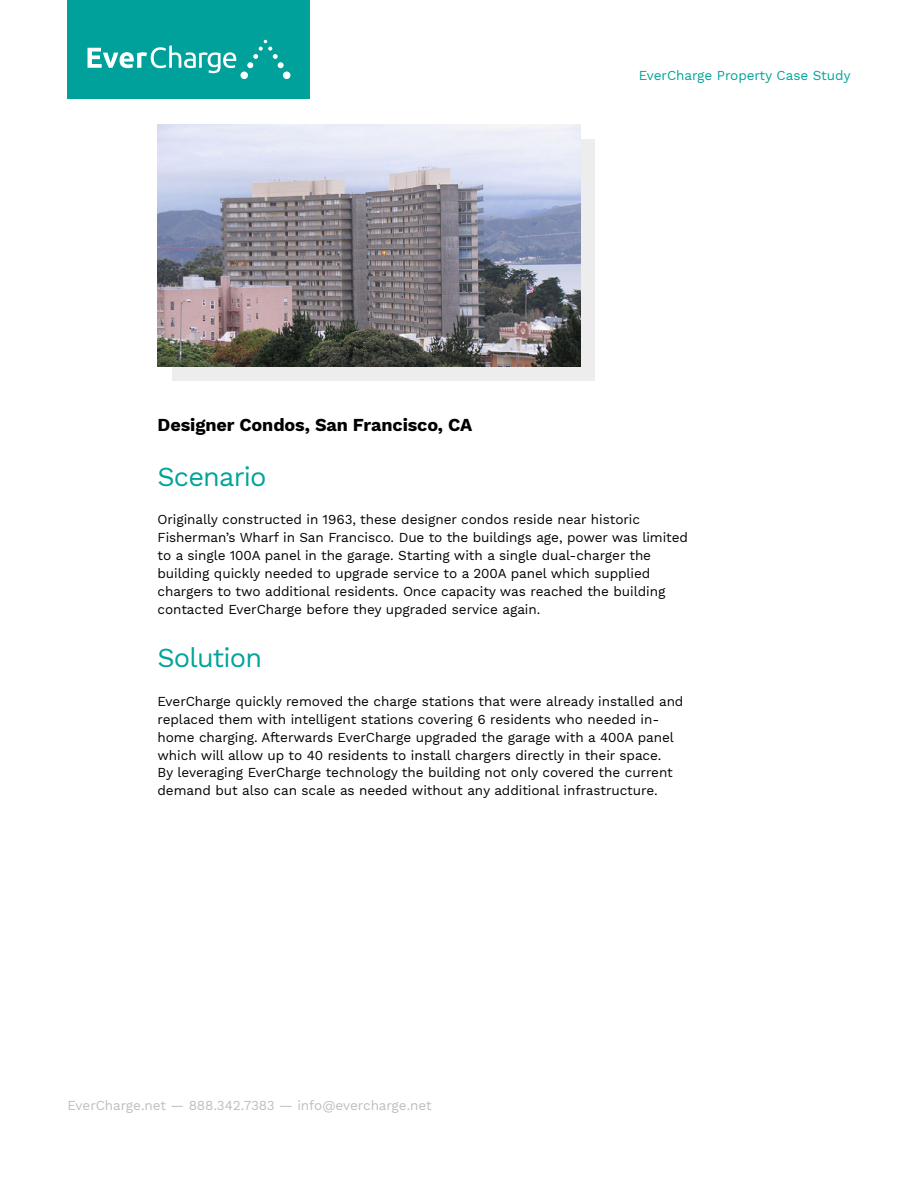
<style>
.page{position:relative;width:918px;height:1188px;background:#fff}
.page>*{position:absolute;margin:0;border:0;box-sizing:border-box;transform-origin:0 0}
.t1{font:27px "Work Sans";letter-spacing:-.03em;color:#00a49a}
.t2{font:700 18px "Work Sans";letter-spacing:-.005em;color:#000}
.t3{font:13.5px/18px "Work Sans";letter-spacing:-.005em;color:#000}
.t4{font:13.5px "Work Sans";letter-spacing:-.005em;color:#bcbec0}
.t5{font:13.5px "Work Sans";letter-spacing:-.005em;color:#00a49a}
</style>
<div class="page">
<div style="left:172px;top:140px;width:424px;height:241px;background:#ededee"></div>
<img style="left:158px;top:125px;width:422px;height:241px">
<div style="left:68px;top:0;width:242px;height:99px;background:#00a19b"></div>
<svg style="left:88px;top:45px;width:148px;height:28px"></svg>
<svg style="left:247px;top:40px;width:37px;height:28px"></svg>
<div style="left:240px;top:72px;width:8px;height:7px;background:#fff;border-radius:50%"></div>
<div style="left:283px;top:72px;width:7px;height:7px;background:#fff;border-radius:50%"></div>
<h2 class="t2" style="left:158px;top:415px;width:317px">Designer Condos, San Francisco, CA</h2>
<p class="t5" style="left:639px;top:67px;width:214px">EverCharge Property Case Study</p>
<h1 class="t1" style="left:158px;top:461px;width:111px">Scenario</h1>
<p class="t3" style="left:158px;top:511px;width:532px">Originally constructed in 1963, these designer condos reside near historic Fisherman’s Wharf in San Francisco. Due to the buildings age, power was limited to a single 100A panel in the garage. Starting with a single dual-charger the building quickly needed to upgrade service to a 200A panel which supplied chargers to two additional residents. Once capacity was reached the building contacted EverCharge before they upgraded service again.</p>
<h1 class="t1" style="left:158px;top:642px;width:106px">Solution</h1>
<p class="t3" style="left:158px;top:693px;width:527px">EverCharge quickly removed the charge stations that were already installed and replaced them with intelligent stations covering 6 residents who needed in&shy;home charging. Afterwards EverCharge upgraded the garage with a 400A panel which will allow up to 40 residents to install chargers directly in their space.<br>By leveraging EverCharge technology the building not only covered the current demand but also can scale as needed without any additional infrastructure.</p>
<p class="t4" style="left:68px;top:1098px;width:366px">EverCharge.net — 888.342.7383 — info@evercharge.net</p>
</div>
